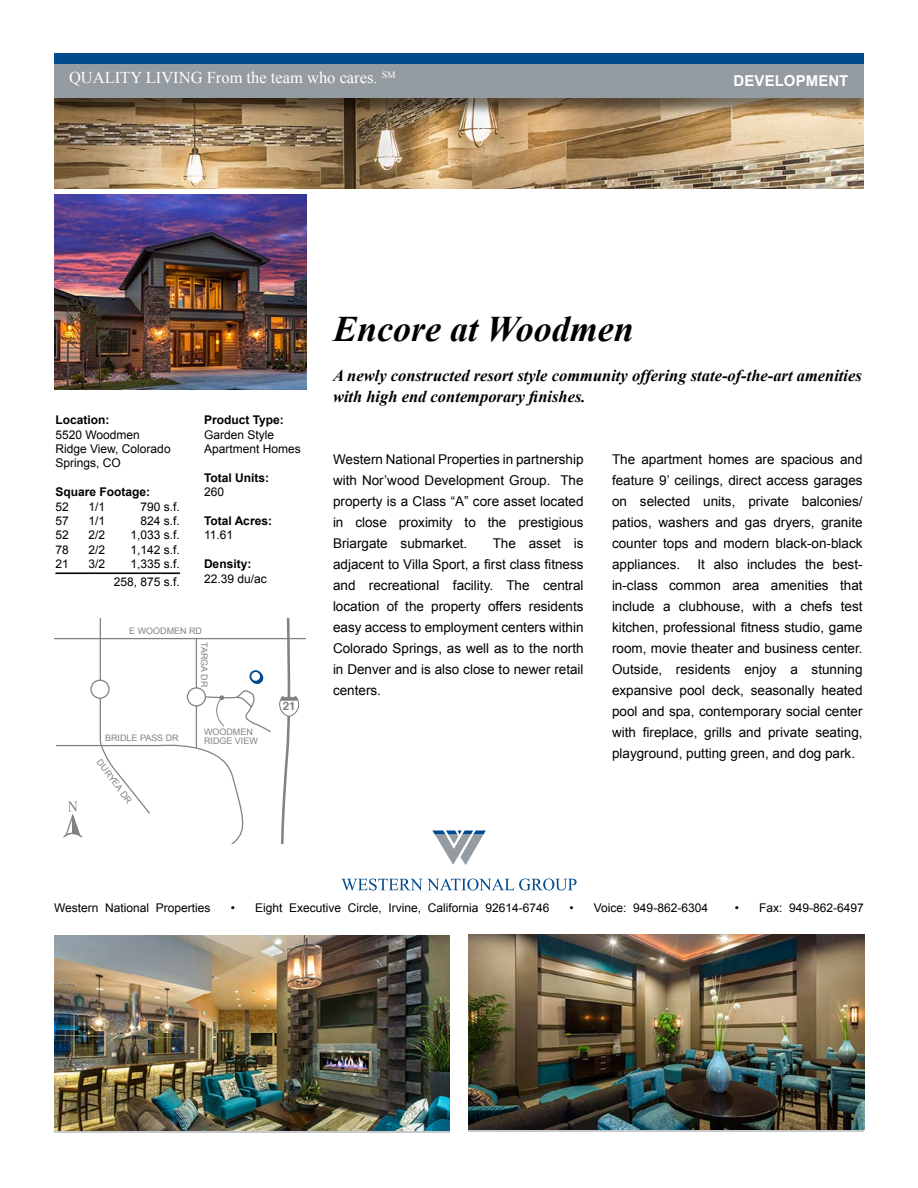
<style>
.page{position:relative;width:918px;height:1188px;background:#fff}
.page>*{position:absolute;margin:0;border:0;box-sizing:border-box;transform-origin:0 0}
.t1{font:italic 700 36px "Times New Roman";color:#000}
.t2{font:italic 700 16.5px/21px "Times New Roman";color:#000}
.t3{font:16.5px "Times New Roman";color:#fff}
.t4{font:700 15px "Arial";letter-spacing:.01em;color:#fff}
.t5{font:13.5px/21px "Arial";color:#000;text-align:justify}
.t6{font:12px/14.4px "Arial";color:#000}
.t7{font:700 12px "Arial";color:#000}
.t8{font:700 11.7px "Helvetica";color:#808285}
.t9{font:9px "Arial";color:#808285}
</style>
<div class="page">
<img style="left:54px;top:116px;width:810px;height:73px">
<img style="left:468px;top:935px;width:396px;height:194px">
<img style="left:54px;top:936px;width:396px;height:194px">
<div style="left:45px;top:56px;width:828px;height:60px;background:#000;opacity:.5"></div>
<div style="left:54px;top:54px;width:810px;height:44px;background:#949ca1"></div>
<div style="left:54px;top:54px;width:810px;height:10px;background:#004b8d"></div>
<svg style="left:432px;top:830px;width:54px;height:35px"></svg>
<svg style="left:341px;top:879px;width:236px;height:12px"></svg>
<hr style="left:56px;top:573px;width:124px;height:1px;background:#000">
<div style="left:251px;top:672px;width:12px;height:12px;border:2px solid #004b8d;border-radius:50%"></div>
<div style="left:250px;top:671px;width:11px;height:11px;background:#fff;border-radius:50%"></div>
<div style="left:249px;top:670px;width:13px;height:13px;border:2px solid #004b8d;border-radius:50%"></div>
<svg style="left:279px;top:619px;width:20px;height:225px"></svg>
<hr style="left:55px;top:638px;width:251px;height:1px;background:#808285">
<hr style="left:196px;top:639px;width:1px;height:49px;background:#808285">
<hr style="left:100px;top:619px;width:1px;height:61px;background:#808285">
<div style="left:187px;top:687px;width:19px;height:20px;border:1px solid #808285;border-radius:50%"></div>
<div style="left:90px;top:680px;width:20px;height:19px;border:1px solid #808285;border-radius:50%"></div>
<svg style="left:56px;top:689px;width:215px;height:155px"></svg>
<img style="left:54px;top:194px;width:252px;height:196px">
<div style="left:0;top:1px;width:54px;height:405px;background:#fff"></div>
<div style="left:864px;top:1px;width:54px;height:405px;background:#fff"></div>
<p class="t3" style="left:69px;top:67px;width:328px">QUALITY LIVING From the team who cares. <sup>SM</sup></p>
<h1 class="t1" style="left:333px;top:304px;width:302px">Encore at Woodmen</h1>
<p class="t4" style="left:733px;top:72px;width:117px">DEVELOPMENT</p>
<p class="t7" style="left:56px;top:413px;width:55px">Location:</p>
<p class="t6" style="left:56px;top:427px;width:117px">5520 Woodmen<br>Ridge View, Colorado<br>Springs, CO</p>
<p class="t7" style="left:56px;top:485px;width:96px">Square Footage:</p>
<p class="t6" style="left:56px;top:499px;width:15px">52</p>
<p class="t6" style="left:88px;top:499px;width:18px">1/1</p>
<p class="t6" style="left:141px;top:499px;width:41px">790 s.f.</p>
<p class="t6" style="left:56px;top:514px;width:15px">57</p>
<p class="t6" style="left:88px;top:514px;width:18px">1/1</p>
<p class="t6" style="left:141px;top:514px;width:41px">824 s.f.</p>
<p class="t6" style="left:56px;top:528px;width:15px">52</p>
<p class="t6" style="left:88px;top:528px;width:18px">2/2</p>
<p class="t6" style="left:131px;top:528px;width:51px">1,033 s.f.</p>
<p class="t6" style="left:55px;top:542px;width:15px">78</p>
<p class="t6" style="left:88px;top:542px;width:18px">2/2</p>
<p class="t6" style="left:131px;top:542px;width:51px">1,142 s.f.</p>
<p class="t6" style="left:55px;top:557px;width:15px">21</p>
<p class="t6" style="left:88px;top:557px;width:18px">3/2</p>
<p class="t6" style="left:114px;top:555px;width:68px;line-height:17.4px;text-align:right">1,335 s.f.<br>258, 875 s.f.</p>
<p class="t7" style="left:204px;top:413px;width:81px">Product Type:</p>
<p class="t6" style="left:204px;top:427px;width:98px">Garden Style<br>Apartment Homes</p>
<p class="t7" style="left:204px;top:471px;width:67px">Total Units:</p>
<p class="t6" style="left:204px;top:485px;width:22px">260</p>
<p class="t7" style="left:204px;top:514px;width:70px">Total Acres:</p>
<p class="t6" style="left:204px;top:528px;width:31px">11.61</p>
<p class="t7" style="left:204px;top:557px;width:49px">Density:</p>
<p class="t6" style="left:204px;top:571px;width:64px">22.39 du/ac</p>
<p class="t9" style="left:129px;top:625px;width:74px">E WOODMEN RD</p>
<p class="t9" style="left:210px;top:642px;width:47px;rotate:90deg">TARGA DR</p>
<p class="t9" style="left:204px;top:726px;width:50px">WOODMEN</p>
<p class="t9" style="left:105px;top:732px;width:75px">BRIDLE PASS DR</p>
<p class="t9" style="left:204px;top:734px;width:55px">RIDGE VIEW</p>
<p class="t9" style="left:103px;top:757px;width:54px;rotate:53deg">DURYEA DR</p>
<p class="t8" style="left:283px;top:697px;width:14px">21</p>
<p class="t2" style="left:333px;top:364px;width:530px">A newly constructed resort style community offering state-of-the-art amenities with high end contemporary finishes.</p>
<p class="t5" style="left:333px;top:449px;width:252px">Western National Properties in partnership with Nor’wood Development Group. The property is a Class “A” core asset located in close proximity to the prestigious Briargate submarket.</p>
<p class="t5" style="left:333px;top:533px;width:252px;text-indent:160px">The asset is adjacent to Villa Sport, a first class fitness and recreational facility. The central location of the property offers residents easy access to employment centers within Colorado Springs, as well as to the north in Denver and is also close to newer retail centers.</p>
<p class="t5" style="left:612px;top:449px;width:252px">The apartment homes are spacious and feature 9’ ceilings, direct access garages on selected units, private balconies/ patios, washers and gas dryers, granite counter tops and modern black-on-black appliances.</p>
<p class="t5" style="left:612px;top:554px;width:252px;text-indent:86px">It also includes the best&shy;in-class common area amenities that include a clubhouse, with a chefs test kitchen, professional fitness studio, game room, movie theater and business center.<br>Outside, residents enjoy a stunning expansive pool deck, seasonally heated pool and spa, contemporary social center with fireplace, grills and private seating, playground, putting green, and dog park.</p>
<p class="t6" style="left:54px;top:901px;width:158px">Western National Properties</p>
<p class="t6" style="left:231px;top:901px;width:320px">• Eight Executive Circle, Irvine, California 92614-6746</p>
<p class="t6" style="left:570px;top:901px;width:140px">• Voice: 949-862-6304</p>
<p class="t6" style="left:735px;top:901px;width:131px">• Fax: 949-862-6497</p>
</div>
